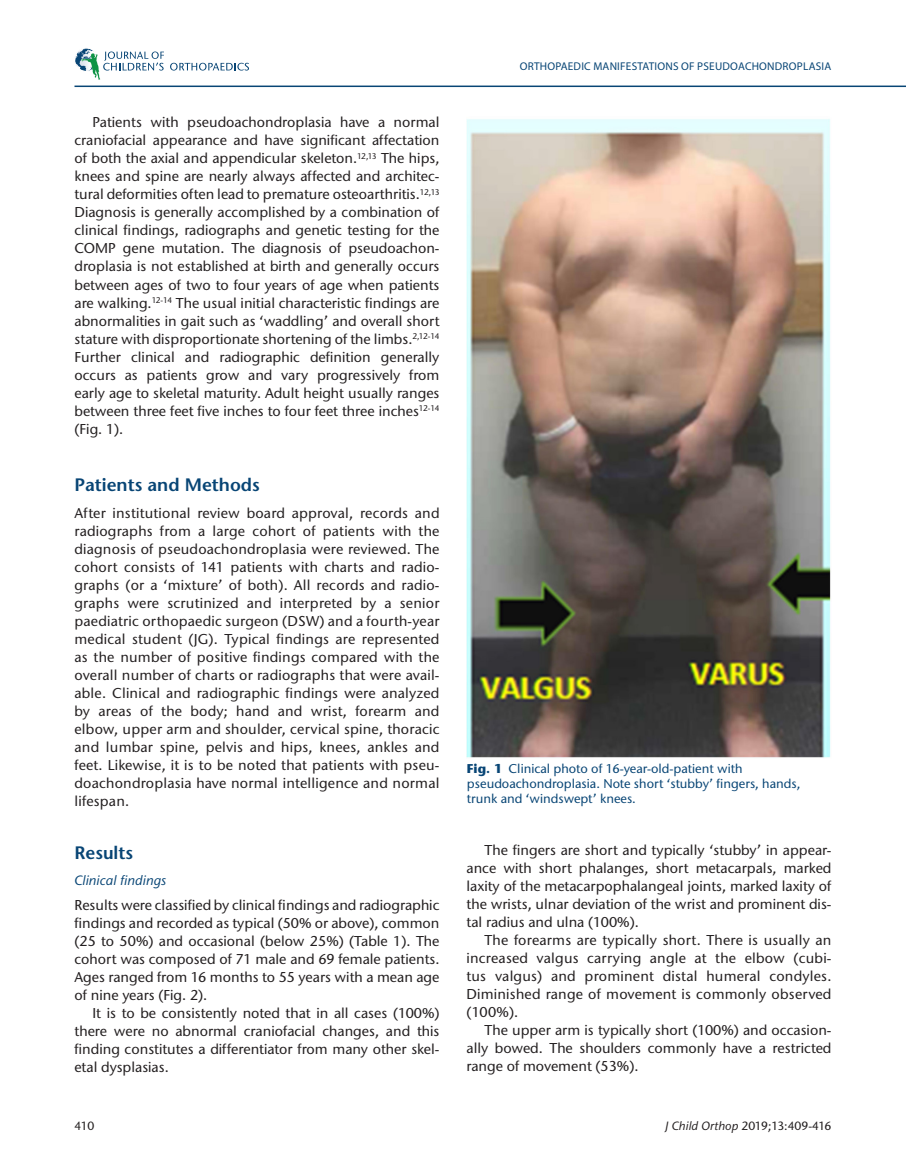
<style>
.page{position:relative;width:906px;height:1170px;background:#fff}
.page>*{position:absolute;margin:0;border:0;box-sizing:border-box;transform-origin:0 0}
.jrnlHead1{font:600 18px "Stone Sans Std";color:#084575}
.TXI{font:500 14.25px/18px "Stone Sans Pro ITC";color:#231f20;text-align:justify}
.TXT{font:500 14.25px/18px "Stone Sans Pro ITC";letter-spacing:.005em;color:#231f20;text-align:justify}
.jrnlHead2{font:italic 500 13.5px "Stone Sans Pro ITC";color:#084575}
.jrnlFigCaption{font:500 12.75px/15px "Stone Sans Pro ITC";color:#084575}
.jrnlLFH-TXT{font:500 12px "Stone Sans Pro ITC";letter-spacing:-.045em;color:#231f20}
.t1{font:11.25px "Myriad Pro";letter-spacing:.02em;color:#084575}
.s1{font-family:"Stone Sans Std";font-weight:700}
.s2{font-style:italic}
</style>
<div class="page">
<svg style="left:170px;top:63px;width:79px;height:8px"></svg>
<div style="left:74px;top:48px;width:24px;height:24px;border:1px solid #fff;border-radius:50%"></div>
<svg style="left:75px;top:49px;width:89px;height:31px"></svg>
<hr style="left:74px;top:86px;width:832px;height:1px;background:#084575">
<img style="left:467px;top:119px;width:364px;height:639px">
<p class="TXI" style="left:74px;top:113px;width:366px;text-indent:18px">Patients with pseudoachondroplasia have a normal craniofacial appearance and have significant affectation of both the axial and appendicular skeleton.<sup>12,13</sup> The hips, knees and spine are nearly always affected and architec&shy;tural deformities often lead to premature osteoarthritis.<sup>12,13<br></sup>Diagnosis is generally accomplished by a combination of clinical findings, radiographs and genetic testing for the COMP gene mutation. The diagnosis of pseudoachon&shy;droplasia is not established at birth and generally occurs between ages of two to four years of age when patients are walking.<sup>12-14</sup> The usual initial characteristic findings are abnormalities in gait such as ‘waddling’ and overall short stature with disproportionate shortening of the limbs.<sup>2,12-14<br></sup>Further clinical and radiographic definition generally occurs as patients grow and vary progressively from early age to skeletal maturity. Adult height usually ranges between three feet five inches to four feet three inches<sup>12-14 </sup>(Fig. 1).</p>
<p class="jrnlHead1" style="left:74px;top:473px;width:187px">Patients and Methods</p>
<p class="TXT" style="left:74px;top:503px;width:366px">After institutional review board approval, records and radiographs from a large cohort of patients with the diagnosis of pseudoachondroplasia were reviewed. The cohort consists of 141 patients with charts and radio&shy;graphs (or a ‘mixture’ of both). All records and radio&shy;graphs were scrutinized and interpreted by a senior paediatric orthopaedic surgeon (DSW) and a fourth-year medical student (JG). Typical findings are represented as the number of positive findings compared with the overall number of charts or radiographs that were avail&shy;able. Clinical and radiographic findings were analyzed by areas of the body; hand and wrist, forearm and elbow, upper arm and shoulder, cervical spine, thoracic and lumbar spine, pelvis and hips, knees, ankles and feet. Likewise, it is to be noted that patients with pseu&shy;doachondroplasia have normal intelligence and normal lifespan.</p>
<p class="jrnlHead1" style="left:74px;top:841px;width:60px">Results</p>
<p class="jrnlHead2" style="left:74px;top:871px;width:93px">Clinical findings</p>
<p class="TXT" style="left:74px;top:896px;width:366px">Results were classified by clinical findings and radiographic findings and recorded as typical (50% or above), common (25 to 50%) and occasional (below 25%) (Table 1). The cohort was composed of 71 male and 69 female patients.<br>Ages ranged from 16 months to 55 years with a mean age of nine years (Fig. 2).</p>
<p class="TXI" style="left:74px;top:1004px;width:366px;text-indent:18px">It is to be consistently noted that in all cases (100%) there were no abnormal craniofacial changes, and this finding constitutes a differentiator from many other skel&shy;etal dysplasias.</p>
<p class="t1" style="left:520px;top:60px;width:313px">ORTHOPAEDIC MANIFESTATIONS OF PSEUDOACHONDROPLASIA</p>
<p class="jrnlFigCaption" style="left:467px;top:761px;width:335px"><span class="s1">Fig. 1</span> Clinical photo of 16-year-old-patient with pseudoachondroplasia. Note short ‘stubby’ fingers, hands, trunk and ‘windswept’ knees.</p>
<p class="TXI" style="left:466px;top:841px;width:366px;text-indent:18px">The fingers are short and typically ‘stubby’ in appear&shy;ance with short phalanges, short metacarpals, marked laxity of the metacarpophalangeal joints, marked laxity of the wrists, ulnar deviation of the wrist and prominent dis&shy;tal radius and ulna (100%).</p>
<p class="TXI" style="left:466px;top:931px;width:366px;text-indent:18px">The forearms are typically short. There is usually an increased valgus carrying angle at the elbow (cubi&shy;tus valgus) and prominent distal humeral condyles.<br>Diminished range of movement is commonly observed (100%).</p>
<p class="TXI" style="left:466px;top:1021px;width:366px;text-indent:18px">The upper arm is typically short (100%) and occasion&shy;ally bowed. The shoulders commonly have a restricted range of movement (53%).</p>
<p class="jrnlLFH-TXT" style="left:75px;top:1118px;width:21px">410</p>
<p class="jrnlLFH-TXT" style="left:665px;top:1118px;width:168px"><span class="s2">J Child Orthop</span> 2019;13:409-416</p>
</div>
